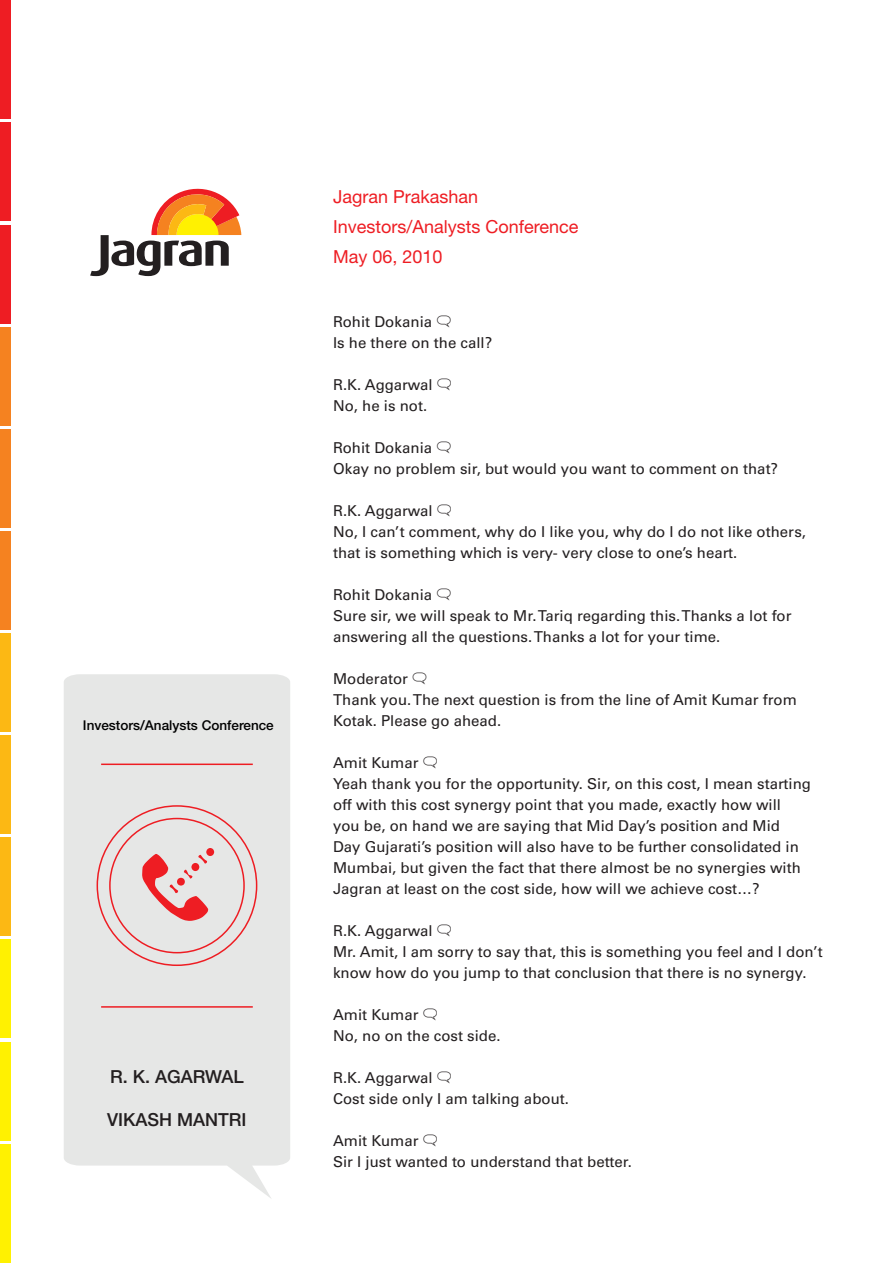
<style>
.page{position:relative;width:893px;height:1263px;background:#fff}
.page>*{position:absolute;margin:0;border:0;box-sizing:border-box;transform-origin:0 0}
.t1{font:18px/30px "Helvetica Neue";color:#ee1d23}
.t2{font:500 18px "Helvetica Neue";color:#231f20}
.t3{font:15px/21px "Univers LT Std";color:#231f20}
.t4{font:500 13.5px "Helvetica Neue";color:#000}
.s1{font-family:"Talk Balloons"}
</style>
<div class="page">
<svg style="left:64px;top:674px;width:226px;height:524px;background:#e7e6e5"></svg>
<hr style="left:101px;top:1006px;width:152px;height:2px;background:#ee1d23">
<hr style="left:101px;top:763px;width:152px;height:2px;background:#ee1d23">
<svg style="left:142px;top:848px;width:72px;height:73px;background:#e8abac"></svg>
<div style="left:0;top:327px;width:11px;height:98px;background:#f58220"></div>
<div style="left:0;top:429px;width:11px;height:98px;background:#f58220"></div>
<div style="left:0;top:531px;width:11px;height:99px;background:#f58220"></div>
<div style="left:0;top:0;width:11px;height:119px;background:#ee1d23"></div>
<div style="left:0;top:123px;width:11px;height:98px;background:#ee1d23"></div>
<div style="left:0;top:225px;width:11px;height:98px;background:#ee1d23"></div>
<div style="left:0;top:633px;width:11px;height:99px;background:#fcb814"></div>
<div style="left:0;top:735px;width:11px;height:99px;background:#fcb814"></div>
<div style="left:0;top:838px;width:11px;height:98px;background:#fcb814"></div>
<div style="left:0;top:940px;width:11px;height:98px;background:#fff101"></div>
<div style="left:0;top:1042px;width:11px;height:98px;background:#fff101"></div>
<div style="left:0;top:1144px;width:11px;height:119px;background:#fff101"></div>
<svg style="left:90px;top:188px;width:151px;height:88px"></svg>
<p class="t4" style="left:83px;top:717px;width:192px">Investors/Analysts Conference</p>
<p class="t2" style="left:110px;top:1065px;width:135px">R. K. AGARWAL</p>
<p class="t2" style="left:107px;top:1109px;width:141px">VIKASH MANTRI</p>
<p class="t1" style="left:333px;top:181px;width:247px">Jagran Prakashan<br>Investors/Analysts Conference<br>May 06, 2010</p>
<p class="t3" style="left:333px;top:311px;width:161px">Rohit Dokania <span class="s1">L<br></span>Is he there on the call?</p>
<p class="t3" style="left:333px;top:374px;width:120px">R.K. Aggarwal <span class="s1">L<br></span>No, he is not.</p>
<p class="t3" style="left:333px;top:437px;width:447px">Rohit Dokania <span class="s1">L<br></span>Okay no problem sir, but would you want to comment on that?</p>
<p class="t3" style="left:333px;top:500px;width:474px">R.K. Aggarwal <span class="s1">L<br></span>No, I can’t comment, why do I like you, why do I do not like others, that is something which is very- very close to one’s heart.</p>
<p class="t3" style="left:333px;top:584px;width:460px">Rohit Dokania <span class="s1">L<br></span>Sure sir, we will speak to Mr. Tariq regarding this. Thanks a lot for answering all the questions. Thanks a lot for your time.</p>
<p class="t3" style="left:333px;top:668px;width:465px">Moderator <span class="s1">L<br></span>Thank you. The next question is from the line of Amit Kumar from<br>Kotak. Please go ahead.</p>
<p class="t3" style="left:333px;top:752px;width:479px">Amit Kumar <span class="s1">L<br></span>Yeah thank you for the opportunity. Sir, on this cost, I mean starting off with this cost synergy point that you made, exactly how will you be, on hand we are saying that Mid Day’s position and Mid Day Gujarati’s position will also have to be further consolidated in Mumbai, but given the fact that there almost be no synergies with Jagran at least on the cost side, how will we achieve cost…?</p>
<p class="t3" style="left:333px;top:920px;width:491px">R.K. Aggarwal <span class="s1">L<br></span>Mr. Amit, I am sorry to say that, this is something you feel and I don’t know how do you jump to that conclusion that there is no synergy.</p>
<p class="t3" style="left:333px;top:1004px;width:169px">Amit Kumar <span class="s1">L<br></span>No, no on the cost side.</p>
<p class="t3" style="left:333px;top:1067px;width:237px">R.K. Aggarwal <span class="s1">L<br></span>Cost side only I am talking about.</p>
<p class="t3" style="left:333px;top:1130px;width:300px">Amit Kumar <span class="s1">L<br></span>Sir I just wanted to understand that better.</p>
</div>
